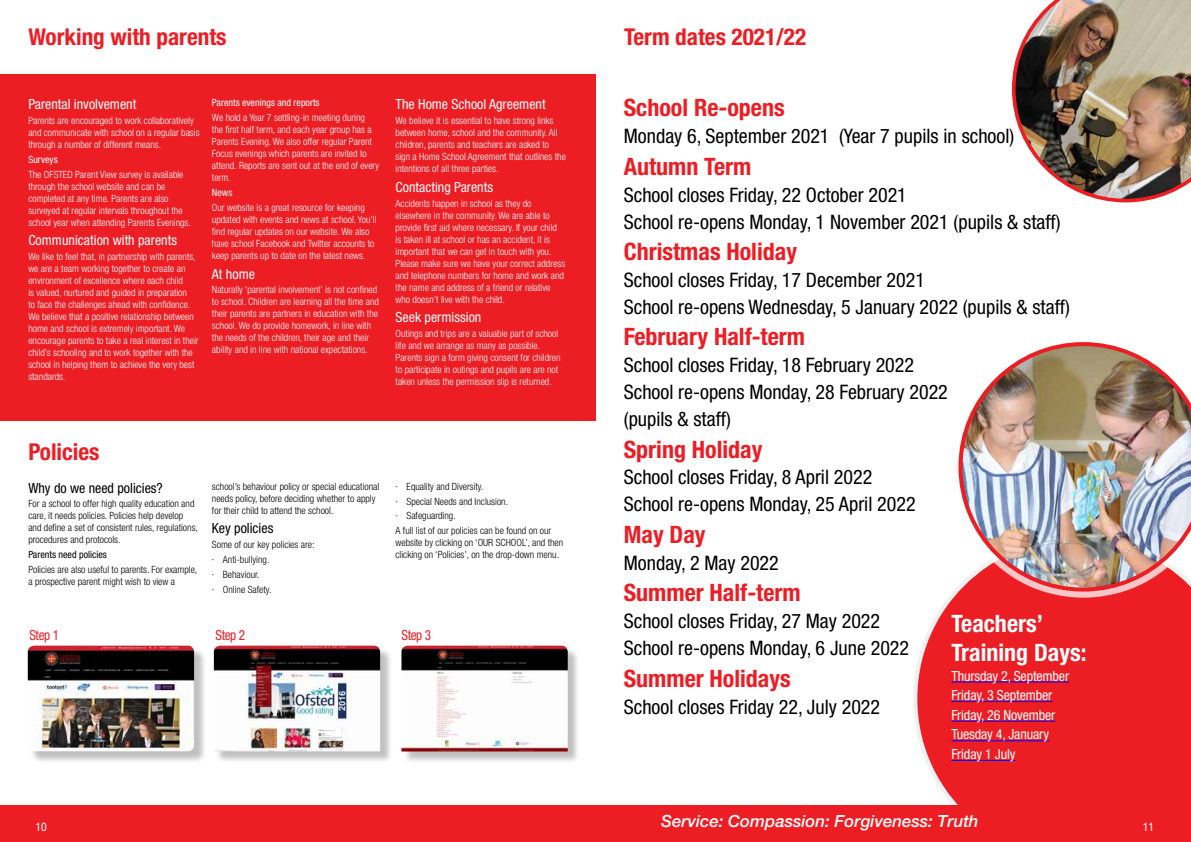
<style>
.page{position:relative;width:1191px;height:842px;background:#fff}
.page>*{position:absolute;margin:0;border:0;box-sizing:border-box;transform-origin:0 0}
.t1{font:700 condensed 24px "Helvetica Neue LT Pro";color:#ed1d24}
.t2{font:700 condensed 24px/28.8px "Helvetica Neue LT Pro";color:#fff}
.t3{font:700 condensed 23.2px "Helvetica Neue LT Pro";color:#ed1d24}
.t4{font:condensed 20px/26.8px "Helvetica Neue LT Pro";color:#000}
.t5{font:italic 500 16.8px "Helvetica Neue LT Pro";color:#fff}
.t6{font:condensed 14px/19.6px "Helvetica Neue LT Pro";color:#fff}
.t7{font:condensed 14px "Helvetica Neue LT Pro";color:#000}
.t8{font:condensed 14px "Helvetica Neue LT Pro";letter-spacing:-.025em;color:#ed1d24;scale:.94 1}
.t9{font:condensed 11.9px "Helvetica Neue LT Pro";color:#fff}
.t10{font:300 condensed 10px/12px "Helvetica Neue LT Pro";color:#fff}
.t11{font:300 condensed 10px/12px "Helvetica Neue LT Pro";color:#000}
.t12{font:condensed 10px "Helvetica Neue LT Pro";color:#fff}
.t13{font:condensed 10px "Helvetica Neue LT Pro";color:#000}
</style>
<div class="page">
<div style="left:0;top:0;width:595px;height:421px;background:#ed1d24"></div>
<div style="left:0;top:0;width:595px;height:74px;background:#fff"></div>
<div style="left:403px;top:647px;width:177px;height:117px;background:#000;opacity:.25"></div>
<img style="left:401px;top:646px;width:167px;height:105px">
<div style="left:215px;top:647px;width:177px;height:117px;background:#000;opacity:.25"></div>
<img style="left:214px;top:646px;width:166px;height:105px">
<div style="left:29px;top:647px;width:177px;height:117px;background:#000;opacity:.25"></div>
<img style="left:28px;top:646px;width:166px;height:105px">
<svg style="left:913px;top:594px;width:278px;height:211px;background:#ed2a31"></svg>
<hr style="left:951px;top:681px;width:118px;height:1px;background:#00f">
<hr style="left:951px;top:701px;width:101px;height:1px;background:#00f">
<hr style="left:951px;top:721px;width:104px;height:1px;background:#00f">
<hr style="left:951px;top:740px;width:98px;height:1px;background:#00f">
<hr style="left:951px;top:760px;width:64px;height:1px;background:#00f">
<img style="left:1012px;top:0;width:179px;height:202px">
<div style="left:952px;top:336px;width:239px;height:262px;background:#fff;opacity:.75"></div>
<img style="left:958px;top:342px;width:233px;height:250px">
<div style="left:589px;top:805px;width:602px;height:37px;background:#ed1d24"></div>
<div style="left:0;top:805px;width:602px;height:37px;background:#ed1d24"></div>
<h2 class="t3" style="left:28px;top:23px;width:200px">Working with parents</h2>
<h3 class="t6" style="left:28px;top:94px;width:110px">Parental involvement</h3>
<p class="t10" style="left:28px;top:114px;width:173px">Parents are encouraged to work collaboratively and communicate with school on a regular basis through a number of different means.</p>
<p class="t12" style="left:28px;top:154px;width:31px">Surveys</p>
<p class="t10" style="left:28px;top:168px;width:164px">The OFSTED Parent View survey is available through the school website and can be completed at any time. Parents are also surveyed at regular intervals throughout the school year when attending Parents Evenings.</p>
<h3 class="t6" style="left:28px;top:231px;width:150px">Communication with parents</h3>
<p class="t10" style="left:28px;top:251px;width:172px">We like to feel that, in partnership with parents, we are a team working together to create an environment of excellence where each child<br>is valued, nurtured and guided in preparation<br>to face the challenges ahead with confidence.<br>We believe that a positive relationship between home and school is extremely important. We encourage parents to take a real interest in their child’s schooling and to work together with the school in helping them to achieve the very best standards.</p>
<p class="t12" style="left:212px;top:97px;width:109px">Parents evenings and reports</p>
<p class="t10" style="left:212px;top:112px;width:169px">We hold a Year 7 settling-in meeting during<br>the first half term, and each year group has a Parents Evening. We also offer regular Parent Focus evenings which parents are invited to attend. Reports are sent out at the end of every term.</p>
<p class="t12" style="left:212px;top:187px;width:22px">News</p>
<p class="t10" style="left:212px;top:201px;width:166px">Our website is a great resource for keeping updated with events and news at school. You’ll find regular updates on our website. We also have school Facebook and Twitter accounts to keep parents up to date on the latest news.</p>
<h3 class="t6" style="left:212px;top:264px;width:45px">At home</h3>
<p class="t10" style="left:212px;top:284px;width:169px">Naturally ‘parental involvement’ is not confined to school. Children are learning all the time and their parents are partners in education with the school. We do provide homework, in line with the needs of the children, their age and their ability and in line with national expectations.</p>
<h3 class="t6" style="left:395px;top:94px;width:152px">The Home School Agreement</h3>
<p class="t10" style="left:395px;top:114px;width:172px">We believe it is essential to have strong links between home, school and the community. All children, parents and teachers are asked to sign a Home School Agreement that outlines the intentions of all three parties.</p>
<h3 class="t6" style="left:395px;top:177px;width:99px">Contacting Parents</h3>
<p class="t10" style="left:395px;top:197px;width:171px">Accidents happen in school as they do elsewhere in the community. We are able to provide first aid where necessary. If your child<br>is taken ill at school or has an accident, it is important that we can get in touch with you.<br>Please make sure we have your correct address and telephone numbers for home and work and the name and address of a friend or relative who doesn’t live with the child.</p>
<h3 class="t6" style="left:395px;top:307px;width:87px">Seek permission</h3>
<p class="t10" style="left:395px;top:327px;width:166px">Outings and trips are a valuable part of school life and we arrange as many as possible.<br>Parents sign a form giving consent for children to participate in outings and pupils are are not taken unless the permission slip is returned.</p>
<h2 class="t3" style="left:28px;top:437px;width:73px">Policies</h2>
<h3 class="t7" style="left:28px;top:480px;width:136px">Why do we need policies?</h3>
<p class="t11" style="left:28px;top:498px;width:171px">For a school to offer high quality education and care, it needs policies. Policies help develop and define a set of consistent rules, regulations, procedures and protocols.</p>
<p class="t13" style="left:28px;top:549px;width:80px">Parents need policies</p>
<p class="t11" style="left:28px;top:563px;width:170px">Policies are also useful to parents. For example, a prospective parent might wish to view a</p>
<p class="t11" style="left:212px;top:480px;width:169px">school’s behaviour policy or special educational needs policy, before deciding whether to apply for their child to attend the school.</p>
<h3 class="t7" style="left:212px;top:520px;width:63px">Key policies</h3>
<p class="t11" style="left:212px;top:537px;width:104px;line-height:14.8px">Some of our key policies are: · Anti-bullying.<br>· Behaviour.<br>· Online Safety.</p>
<p class="t11" style="left:395px;top:479px;width:157px;line-height:14.8px">· Equality and Diversity.<br>· Special Needs and Inclusion.<br>· Safeguarding.<br>A full list of our policies can be found on our</p>
<p class="t11" style="left:395px;top:537px;width:169px">website by clicking on ‘OUR SCHOOL’, and then clicking on ‘Policies’, on the drop-down menu.</p>
<h3 class="t8" style="left:29px;top:627px;width:33px">Step 1</h3>
<h3 class="t8" style="left:215px;top:627px;width:33px">Step 2</h3>
<h3 class="t8" style="left:401px;top:627px;width:33px">Step 3</h3>
<h2 class="t3" style="left:624px;top:23px;width:184px">Term dates 2021/22</h2>
<h1 class="t1" style="left:624px;top:93px;width:162px">School Re-opens</h1>
<h3 class="t4" style="left:624px;top:123px;width:392px">Monday 6, September 2021 (Year 7 pupils in school)</h3>
<h1 class="t1" style="left:624px;top:152px;width:129px">Autumn Term</h1>
<h3 class="t4" style="left:624px;top:181px;width:438px">School closes Friday, 22 October 2021<br>School re-opens Monday, 1 November 2021 (pupils &amp; staff)</h3>
<h1 class="t1" style="left:624px;top:237px;width:175px">Christmas Holiday</h1>
<h3 class="t4" style="left:624px;top:266px;width:447px">School closes Friday, 17 December 2021<br>School re-opens Wednesday, 5 January 2022 (pupils &amp; staff)</h3>
<h1 class="t1" style="left:624px;top:322px;width:183px">February Half-term</h1>
<h3 class="t4" style="left:624px;top:352px;width:325px">School closes Friday, 18 February 2022<br>School re-opens Monday, 28 February 2022 (pupils &amp; staff)</h3>
<h1 class="t1" style="left:624px;top:435px;width:140px">Spring Holiday</h1>
<h3 class="t4" style="left:624px;top:464px;width:293px">School closes Friday, 8 April 2022<br>School re-opens Monday, 25 April 2022</h3>
<h1 class="t1" style="left:624px;top:520px;width:83px">May Day</h1>
<h3 class="t4" style="left:624px;top:549px;width:156px">Monday, 2 May 2022</h3>
<h1 class="t1" style="left:624px;top:578px;width:178px">Summer Half-term</h1>
<h3 class="t4" style="left:624px;top:608px;width:287px">School closes Friday, 27 May 2022<br>School re-opens Monday, 6 June 2022</h3>
<h1 class="t1" style="left:624px;top:664px;width:168px">Summer Holidays</h1>
<h3 class="t4" style="left:624px;top:693px;width:258px">School closes Friday 22, July 2022</h3>
<h1 class="t2" style="left:951px;top:609px;width:136px">Teachers’<br>Training Days:</h1>
<h3 class="t6" style="left:951px;top:666px;width:119px">Thursday 2, September<br>Friday, 3 September<br>Friday, 26 November<br>Tuesday 4, January<br>Friday 1 July</h3>
<p class="t9" style="left:36px;top:820px;width:13px">10</p>
<h3 class="t5" style="left:661px;top:811px;width:319px">Service: Compassion: Forgiveness: Truth</h3>
<p class="t9" style="left:1143px;top:820px;width:13px">11</p>
</div>
